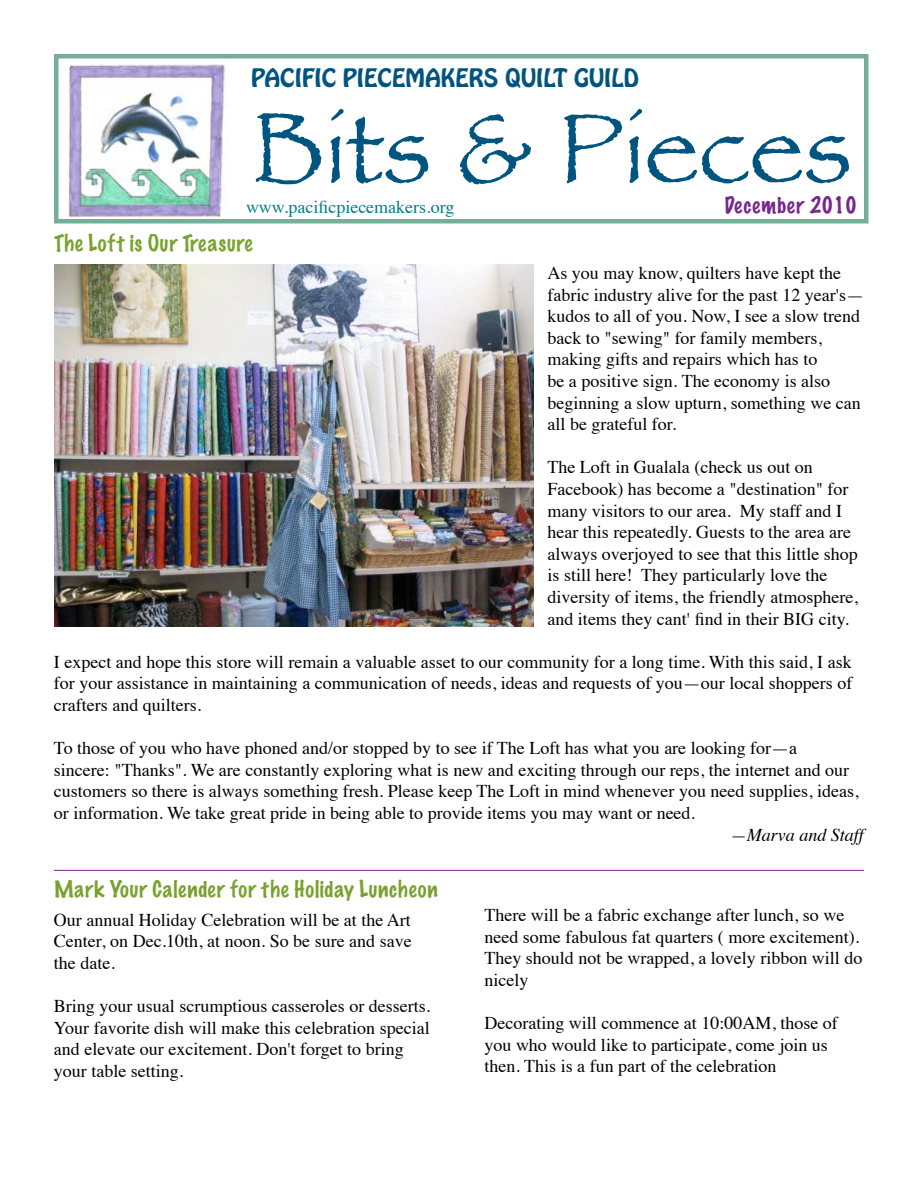
<style>
.page{position:relative;width:918px;height:1188px;background:#fff}
.page>*{position:absolute;margin:0;border:0;box-sizing:border-box;transform-origin:0 0}
.t1{font:102px "Papyrus";color:#005480}
.t2{font:22.5px "Hobo Std";color:#005480}
.t3{font:100 21px "Marker Felt";letter-spacing:.04em;color:#78a22f}
.t4{font:100 21px "Marker Felt";letter-spacing:.035em;color:#77278b}
.t5{font:18px/21.6px "Times";color:#000}
.t6{font:18px "Times";color:#007c85}
.t7{font:italic 18px "Times";color:#000}
</style>
<div class="page">
<img style="left:65px;top:64px;width:163px;height:154px">
<div style="left:54px;top:54px;width:814px;height:169px;border:4px solid #77ae99"></div>
<hr style="left:54px;top:870px;width:810px;height:1px;background:#77278b">
<img style="left:54px;top:264px;width:480px;height:363px">
<p class="t2" style="left:251px;top:63px;width:389px">PACIFIC PIECEMAKERS QUILT GUILD</p>
<h1 class="t1" style="left:251px;top:87px;width:602px">Bits &amp; Pieces</h1>
<p class="t6" style="left:246px;top:200px;width:210px">www.pacificpiecemakers.org</p>
<p class="t3" style="left:54px;top:233px;width:200px">The Loft is Our Treasure</p>
<p class="t4" style="left:724px;top:194px;width:134px">December 2010</p>
<p class="t5" style="left:548px;top:264px;width:318px">As you may know, quilters have kept the fabric industry alive for the past 12 year's— kudos to all of you. Now, I see a slow trend back to "sewing" for family members, making gifts and repairs which has to<br>be a positive sign. The economy is also beginning a slow upturn, something we can all be grateful for.</p>
<p class="t5" style="left:548px;top:458px;width:312px">The Loft in Gualala (check us out on Facebook) has become a "destination" for many visitors to our area. My staff and I hear this repeatedly. Guests to the area are always overjoyed to see that this little shop is still here! They particularly love the diversity of items, the friendly atmosphere, and items they cant' find in their BIG city.</p>
<p class="t5" style="left:54px;top:653px;width:800px;text-align:justify">I expect and hope this store will remain a valuable asset to our community for a long time. With this said, I ask for your assistance in maintaining a communication of needs, ideas and requests of you—our local shoppers of crafters and quilters.</p>
<p class="t5" style="left:54px;top:739px;width:806px">To those of you who have phoned and/or stopped by to see if The Loft has what you are looking for—a<br>sincere: "Thanks". We are constantly exploring what is new and exciting through our reps, the internet and our customers so there is always something fresh. Please keep The Loft in mind whenever you need supplies, ideas, or information. We take great pride in being able to provide items you may want or need.</p>
<p class="t7" style="left:731px;top:827px;width:135px">—Marva and Staff</p>
<p class="t3" style="left:54px;top:879px;width:385px">Mark Your Calender for the Holiday Luncheon</p>
<p class="t5" style="left:54px;top:910px;width:359px;text-align:justify">Our annual Holiday Celebration will be at the Art Center, on Dec.10th, at noon. So be sure and save the date.</p>
<p class="t5" style="left:54px;top:997px;width:378px">Bring your usual scrumptious casseroles or desserts.<br>Your favorite dish will make this celebration special and elevate our excitement. Don't forget to bring your table setting.</p>
<p class="t5" style="left:484px;top:906px;width:379px">There will be a fabric exchange after lunch, so we need some fabulous fat quarters ( more excitement).<br>They should not be wrapped, a lovely ribbon will do nicely</p>
<p class="t5" style="left:484px;top:1014px;width:355px">Decorating will commence at 10:00AM, those of you who would like to participate, come join us then. This is a fun part of the celebration</p>
</div>
